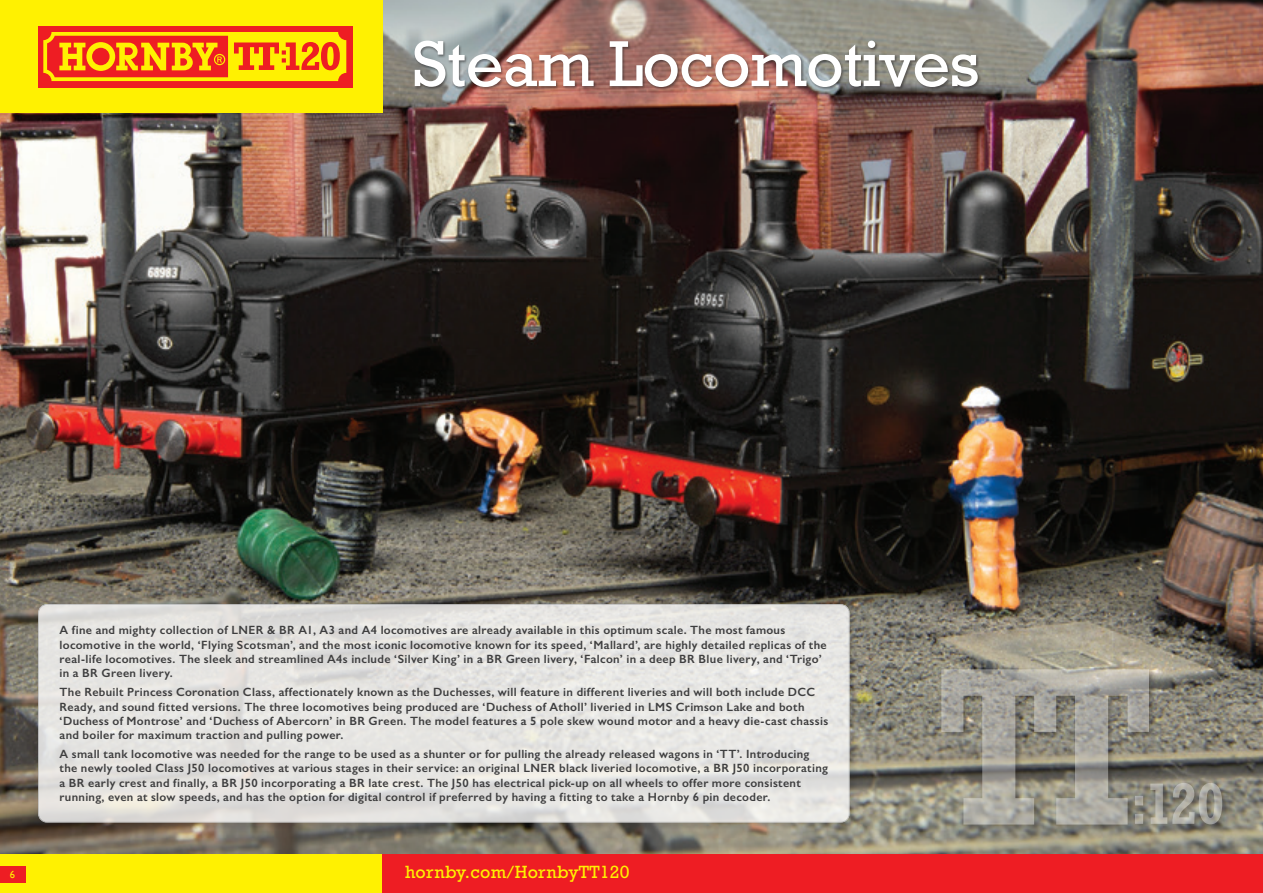
<style>
.page{position:relative;width:1263px;height:893px;background:#fff}
.page>*{position:absolute;margin:0;border:0;box-sizing:border-box;transform-origin:0 0}
.t1{font:66px "Rockwell Std";letter-spacing:-.015em;color:#fff}
.t2{font:18px "Rockwell Std";letter-spacing:.015em;color:#fff101}
.t3{font:600 12px/14.4px "Gill Sans";letter-spacing:.025em;color:#3e3e3f}
.t4{font:10.5px "Gill Sans";color:#fff101}
</style>
<div class="page">
<img style="left:0;top:0;width:1263px;height:855px">
<div style="left:0;top:855px;width:391px;height:38px;background:#fff101"></div>
<div style="left:0;top:0;width:383px;height:113px;background:#fff101"></div>
<div style="left:38px;top:26px;width:314px;height:61px;background:#ee1d23"></div>
<svg style="left:43px;top:32px;width:303px;height:49px"></svg>
<div style="left:383px;top:855px;width:880px;height:38px;background:#ee1d23"></div>
<div style="left:0;top:866px;width:26px;height:17px;background:#ee1d23"></div>
<div style="left:414px;top:40px;width:567px;height:50px;background:#231f20;opacity:.5"></div>
<div style="left:37px;top:603px;width:820px;height:227px;background:#231f20;opacity:.2"></div>
<svg style="left:38px;top:604px;width:811px;height:218px;background:#e4e3e0"></svg>
<div style="left:38px;top:604px;width:811px;height:218px;border:1px solid #d1d2d4;border-radius:9px"></div>
<div style="left:940px;top:668px;width:290px;height:164px;background:#231f20;opacity:.5"></div>
<svg style="left:941px;top:669px;width:281px;height:155px;background:#959287"></svg>
<h1 class="t1" style="left:412px;top:26px;width:569px">Steam Locomotives</h1>
<p class="t4" style="left:10px;top:868px;width:7px">6</p>
<p class="t3" style="left:60px;top:623px;width:769px">A fine and mighty collection of LNER &amp; BR A1, A3 and A4 locomotives are already available in this optimum scale. The most famous locomotive in the world, ‘Flying Scotsman’, and the most iconic locomotive known for its speed, ‘Mallard’, are highly detailed replicas of the real-life locomotives. The sleek and streamlined A4s include ‘Silver King’ in a BR Green livery, ‘Falcon’ in a deep BR Blue livery, and ‘Trigo’ in a BR Green livery.</p>
<p class="t3" style="left:60px;top:685px;width:770px">The Rebuilt Princess Coronation Class, affectionately known as the Duchesses, will feature in different liveries and will both include DCC Ready, and sound fitted versions. The three locomotives being produced are ‘Duchess of Atholl’ liveried in LMS Crimson Lake and both ‘Duchess of Montrose’ and ‘Duchess of Abercorn’ in BR Green. The model features a 5 pole skew wound motor and a heavy die-cast chassis and boiler for maximum traction and pulling power.</p>
<p class="t3" style="left:60px;top:747px;width:770px">A small tank locomotive was needed for the range to be used as a shunter or for pulling the already released wagons in ‘TT’. Introducing the newly tooled Class J50 locomotives at various stages in their service: an original LNER black liveried locomotive, a BR J50 incorporating a BR early crest and finally, a BR J50 incorporating a BR late crest. The J50 has electrical pick-up on all wheels to offer more consistent running, even at slow speeds, and has the option for digital control if preferred by having a fitting to take a Hornby 6 pin decoder.</p>
<h2 class="t2" style="left:405px;top:861px;width:226px">hornby.com/HornbyTT120</h2>
</div>
